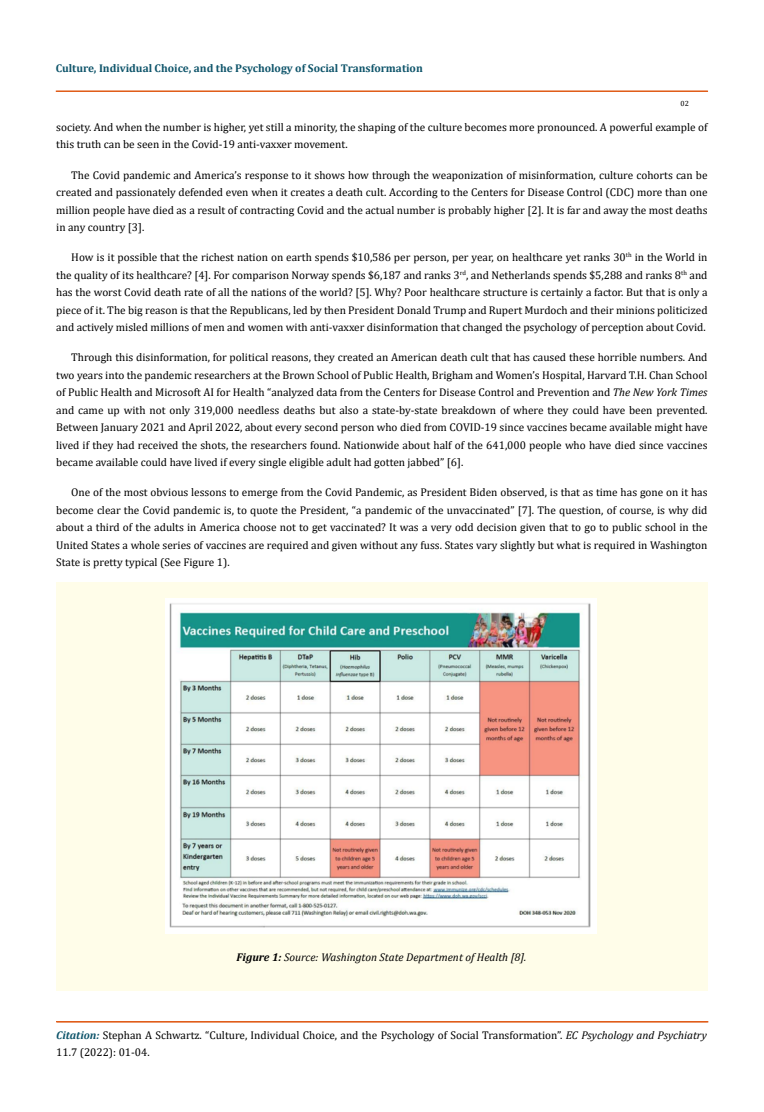
<style>
.page{position:relative;width:764px;height:1112px;background:#fff}
.page>*{position:absolute;margin:0;border:0;box-sizing:border-box;transform-origin:0 0}
.t1{font:11.25px/17.5px "Cambria";color:#000;text-align:justify}
.t2{font:700 11.25px "Cambria";color:#0e546a}
.t3{font:italic 11.25px "Cambria";color:#000}
.t4{font:7.5px "Cambria";color:#000}
.s1{font-style:italic}
.s2{font-weight:700}
.s3{font-weight:700;font-style:italic;color:#0e546a}
</style>
<div class="page">
<div style="left:56px;top:91px;width:651px;height:1px;border:1px solid #e05d1a"></div>
<div style="left:56px;top:1021px;width:652px;height:1px;border:1px solid #e05d1a"></div>
<div style="left:56px;top:582px;width:651px;height:408px;background:#fffde9"></div>
<img style="left:166px;top:598px;width:430px;height:335px">
<p class="t2" style="left:56px;top:60px;width:369px">Culture, Individual Choice, and the Psychology of Social Transformation</p>
<p class="t4" style="left:680px;top:98px;width:10px">02</p>
<p class="t1" style="left:56px;top:118px;width:653px">society. And when the number is higher, yet still a minority, the shaping of the culture becomes more pronounced. A powerful example of this truth can be seen in the Covid-19 anti-vaxxer movement.</p>
<p class="t1" style="left:56px;top:166px;width:653px;text-indent:15px">The Covid pandemic and America’s response to it shows how through the weaponization of misinformation, culture cohorts can be created and passionately defended even when it creates a death cult. According to the Centers for Disease Control (CDC) more than one million people have died as a result of contracting Covid and the actual number is probably higher [2]. It is far and away the most deaths in any country [3].</p>
<p class="t1" style="left:56px;top:248px;width:653px;text-indent:15px">How is it possible that the richest nation on earth spends $10,586 per person, per year, on healthcare yet ranks 30<sup>th</sup> in the World in the quality of its healthcare? [4]. For comparison Norway spends $6,187 and ranks 3<sup>rd</sup>, and Netherlands spends $5,288 and ranks 8<sup>th</sup> and has the worst Covid death rate of all the nations of the world? [5]. Why? Poor healthcare structure is certainly a factor. But that is only a piece of it. The big reason is that the Republicans, led by then President Donald Trump and Rupert Murdoch and their minions politicized and actively misled millions of men and women with anti-vaxxer disinformation that changed the psychology of perception about Covid.</p>
<p class="t1" style="left:56px;top:348px;width:653px;text-indent:15px">Through this disinformation, for political reasons, they created an American death cult that has caused these horrible numbers. And two years into the pandemic researchers at the Brown School of Public Health, Brigham and Women’s Hospital, Harvard T.H. Chan School of Public Health and Microsoft AI for Health “analyzed data from the Centers for Disease Control and Prevention and <span class="s1">The New York Times </span>and came up with not only 319,000 needless deaths but also a state-by-state breakdown of where they could have been prevented.<br>Between January 2021 and April 2022, about every second person who died from COVID-19 since vaccines became available might have lived if they had received the shots, the researchers found. Nationwide about half of the 641,000 people who have died since vaccines became available could have lived if every single eligible adult had gotten jabbed” [6].</p>
<p class="t1" style="left:56px;top:483px;width:653px;text-indent:15px">One of the most obvious lessons to emerge from the Covid Pandemic, as President Biden observed, is that as time has gone on it has become clear the Covid pandemic is, to quote the President, “a pandemic of the unvaccinated” [7]. The question, of course, is why did about a third of the adults in America choose not to get vaccinated? It was a very odd decision given that to go to public school in the United States a whole series of vaccines are required and given without any fuss. States vary slightly but what is required in Washington State is pretty typical (See Figure 1).</p>
<p class="t3" style="left:237px;top:948px;width:291px"><span class="s2">Figure 1:</span> Source: Washington State Department of Health [8].</p>
<p class="t1" style="left:56px;top:1025px;width:652px"><span class="s3">Citation:</span> Stephan A Schwartz. “Culture, Individual Choice, and the Psychology of Social Transformation”. <span class="s1">EC Psychology and Psychiatry<br></span>11.7 (2022): 01-04.</p>
</div>
